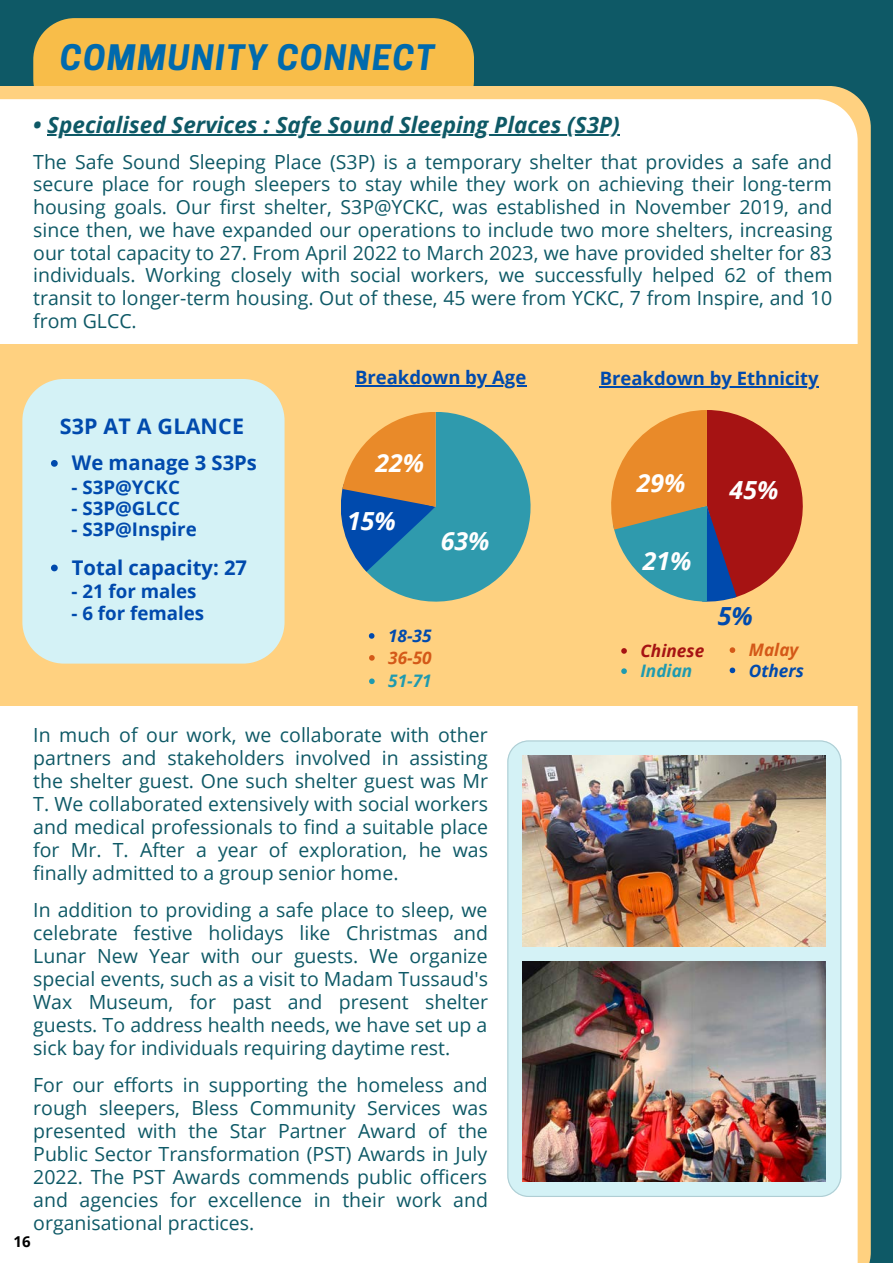
<style>
.page{position:relative;width:893px;height:1264px;background:#fff}
.page>*{position:absolute;margin:0;border:0;box-sizing:border-box;transform-origin:0 0}
.t1{font:italic 700 33px "Cooper Hewitt";letter-spacing:.05em;color:#006aad}
.t2{font:italic 700 24.9px "Open Sans";color:#fff}
.t3{font:italic 700 24.9px "Open Sans";color:#004aad}
.t4{font:italic 700 22.5px "Open Sans";color:#0e5966}
.t5{font:700 21.45px "Open Sans";letter-spacing:.01em;color:#004aad}
.t6{font:700 20.25px "Open Sans";color:#004aad}
.t7{font:19.5px/23px "Open Sans";color:#0e5966;text-align:justify}
.t8{font:700 18.75px "Open Sans";color:#004aad}
.t9{font:700 18.45px "Open Sans";color:#004aad}
.t10{font:italic 700 17.25px "Open Sans";color:#1f9aaf}
.t11{font:italic 700 17.25px "Open Sans";color:#004aad}
.t12{font:italic 700 17.25px "Open Sans";color:#d45918}
.t13{font:italic 700 17.25px "Open Sans";color:#a61313}
.t14{font:700 15px "Open Sans";color:#000}
</style>
<div class="page">
<div style="left:0;top:0;width:892px;height:1262px;background:#0e5966"></div>
<div style="left:33px;top:18px;width:440px;height:68px;background:#f8bd49"></div>
<div style="left:0;top:86px;width:870px;height:1176px;background:#ffd180"></div>
<div style="left:0;top:99px;width:857px;height:1163px;background:#fff"></div>
<div style="left:0;top:343px;width:857px;height:362px;background:#ffd180"></div>
<svg style="left:341px;top:412px;width:189px;height:189px"></svg>
<svg style="left:611px;top:410px;width:191px;height:191px"></svg>
<div style="left:22px;top:379px;width:262px;height:284px;background:#d4f2f6"></div>
<svg style="left:507px;top:740px;width:334px;height:456px;background:#d0ebee"></svg>
<img style="left:523px;top:755px;width:302px;height:191px">
<img style="left:523px;top:961px;width:302px;height:220px">
<hr style="left:47px;top:135px;width:573px;height:1px;background:#0e5966">
<hr style="left:355px;top:385px;width:171px;height:1px;background:#004aad">
<hr style="left:599px;top:386px;width:219px;height:1px;background:#004aad">
<svg style="left:51px;top:460px;width:7px;height:7px"></svg>
<svg style="left:51px;top:564px;width:7px;height:7px"></svg>
<svg style="left:621px;top:648px;width:5px;height:5px"></svg>
<svg style="left:621px;top:668px;width:5px;height:6px"></svg>
<svg style="left:729px;top:647px;width:6px;height:6px"></svg>
<svg style="left:729px;top:667px;width:6px;height:6px"></svg>
<svg style="left:369px;top:655px;width:5px;height:5px"></svg>
<svg style="left:369px;top:633px;width:5px;height:5px"></svg>
<svg style="left:369px;top:678px;width:5px;height:6px"></svg>
<p class="t1" style="left:60px;top:45px;width:375px">COMMUNITY CONNECT</p>
<p class="t4" style="left:33px;top:109px;width:588px">• Specialised Services : Safe Sound Sleeping Places (S3P)</p>
<p class="t7" style="left:33px;top:150px;width:800px">The Safe Sound Sleeping Place (S3P) is a temporary shelter that provides a safe and secure place for rough sleepers to stay while they work on achieving their long-term housing goals. Our first shelter, S3P@YCKC, was established in November 2019, and since then, we have expanded our operations to include two more shelters, increasing our total capacity to 27. From April 2022 to March 2023, we have provided shelter for 83 individuals. Working closely with social workers, we successfully helped 62 of them transit to longer-term housing. Out of these, 45 were from YCKC, 7 from Inspire, and 10 from GLCC.</p>
<p class="t5" style="left:60px;top:411px;width:186px">S3P AT A GLANCE</p>
<p class="t6" style="left:72px;top:448px;width:186px">We manage 3 S3Ps</p>
<p class="t8" style="left:72px;top:473px;width:110px">- S3P@YCKC</p>
<p class="t8" style="left:72px;top:495px;width:110px">- S3P@GLCC</p>
<p class="t8" style="left:72px;top:516px;width:127px">- S3P@Inspire</p>
<p class="t6" style="left:72px;top:553px;width:177px">Total capacity: 27</p>
<p class="t8" style="left:72px;top:578px;width:127px">- 21 for males</p>
<p class="t8" style="left:72px;top:599px;width:134px">- 6 for females</p>
<p class="t9" style="left:355px;top:364px;width:173px">Breakdown by Age</p>
<p class="t9" style="left:599px;top:365px;width:220px">Breakdown by Ethnicity</p>
<p class="t2" style="left:375px;top:445px;width:50px">22%</p>
<p class="t2" style="left:347px;top:503px;width:50px">15%</p>
<p class="t2" style="left:440px;top:523px;width:50px">63%</p>
<p class="t11" style="left:388px;top:623px;width:45px">18-35</p>
<p class="t10" style="left:388px;top:669px;width:45px">51-71</p>
<p class="t12" style="left:388px;top:645px;width:45px">36-50</p>
<p class="t2" style="left:636px;top:465px;width:50px">29%</p>
<p class="t2" style="left:729px;top:472px;width:50px">45%</p>
<p class="t2" style="left:642px;top:543px;width:50px">21%</p>
<p class="t13" style="left:640px;top:638px;width:65px">Chinese</p>
<p class="t10" style="left:640px;top:659px;width:53px">Indian</p>
<p class="t3" style="left:717px;top:598px;width:37px">5%</p>
<p class="t12" style="left:748px;top:638px;width:51px">Malay</p>
<p class="t11" style="left:748px;top:658px;width:57px">Others</p>
<p class="t7" style="left:33px;top:723px;width:456px">In much of our work, we collaborate with other partners and stakeholders involved in assisting the shelter guest. One such shelter guest was Mr T. We collaborated extensively with social workers and medical professionals to find a suitable place for Mr. T. After a year of exploration, he was finally admitted to a group senior home.</p>
<p class="t7" style="left:33px;top:897px;width:456px">In addition to providing a safe place to sleep, we celebrate festive holidays like Christmas and Lunar New Year with our guests. We organize special events, such as a visit to Madam Tussaud's Wax Museum, for past and present shelter guests. To address health needs, we have set up a sick bay for individuals requiring daytime rest.</p>
<p class="t7" style="left:33px;top:1072px;width:456px">For our efforts in supporting the homeless and rough sleepers, Bless Community Services was presented with the Star Partner Award of the Public Sector Transformation (PST) Awards in July 2022. The PST Awards commends public officers and agencies for excellence in their work and organisational practices.</p>
<p class="t14" style="left:14px;top:1230px;width:19px">16</p>
</div>
